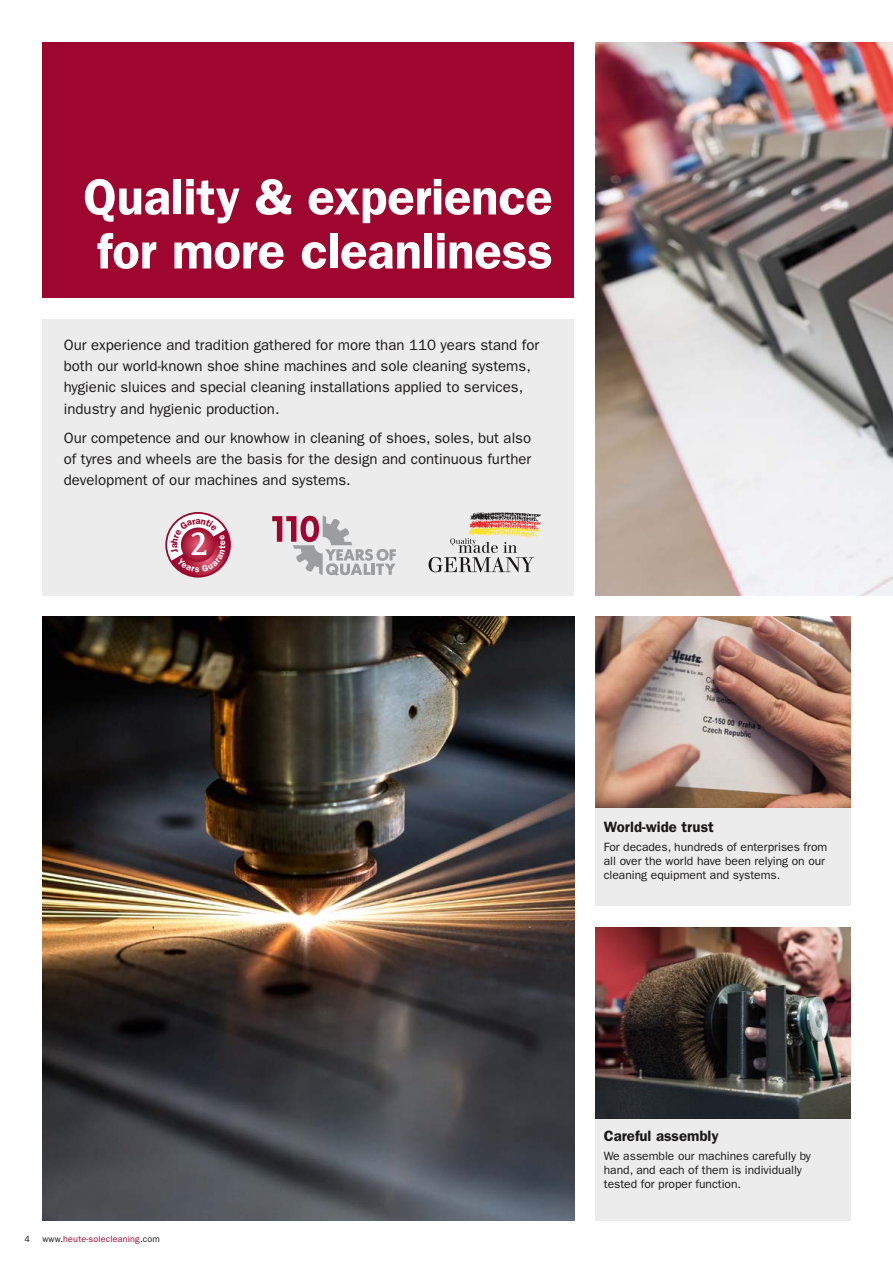
<style>
.page{position:relative;width:893px;height:1263px;background:#fff}
.page>*{position:absolute;margin:0;border:0;box-sizing:border-box;transform-origin:0 0}
.t1{font:600 51px/54px "ITC Franklin Gothic Std";letter-spacing:-.01em;color:#fff}
.t2{font:700 34.05px "Scala Caps";color:#fff}
.t3{font:15px/21px "ITC Franklin Gothic Std";color:#1a1817}
.t4{font:600 15px "ITC Franklin Gothic Std";color:#1a1817}
.t5{font:12px/14.2px "ITC Franklin Gothic Std";color:#1a1817}
.t6{font:600 9.6px "ITC Franklin Gothic Std";color:#9e062f}
.t7{font:9px "ITC Franklin Gothic Std";letter-spacing:.02em;color:#9e062f}
.t8{font:9px "ITC Franklin Gothic Std";color:#1a1817}
.s1{color:#1a1817}
</style>
<div class="page">
<img style="left:595px;top:43px;width:298px;height:552px">
<img style="left:595px;top:927px;width:255px;height:191px">
<img style="left:595px;top:617px;width:255px;height:191px">
<img style="left:43px;top:617px;width:531px;height:603px">
<div style="left:43px;top:43px;width:531px;height:255px;background:#9e062f"></div>
<div style="left:43px;top:319px;width:531px;height:276px;background:#ececed"></div>
<div style="left:595px;top:1118px;width:255px;height:102px;background:#ececed"></div>
<div style="left:595px;top:808px;width:255px;height:98px;background:#ececed"></div>
<svg style="left:272px;top:516px;width:124px;height:59px"></svg>
<img style="left:469px;top:512px;width:73px;height:7px">
<img style="left:468px;top:519px;width:73px;height:8px">
<img style="left:467px;top:527px;width:73px;height:11px">
<svg style="left:428px;top:538px;width:106px;height:34px"></svg>
<svg style="left:166px;top:513px;width:64px;height:64px"></svg>
<div style="left:165px;top:512px;width:66px;height:66px;border:2px solid #9e062f;border-radius:50%"></div>
<svg style="left:171px;top:519px;width:59px;height:58px;background:#cb6f85"></svg>
<h1 class="t1" style="left:83px;top:170px;width:471px">Quality &amp; experience for more cleanliness</h1>
<p class="t3" style="left:64px;top:335px;width:477px">Our experience and tradition gathered for more than 110 years stand for both our world-known shoe shine machines and sole cleaning systems, hygienic sluices and special cleaning installations applied to services, industry and hygienic production.</p>
<p class="t3" style="left:64px;top:427px;width:469px;text-align:justify">Our competence and our knowhow in cleaning of shoes, soles, but also of tyres and wheels are the basis for the design and continuous further development of our machines and systems.</p>
<p class="t6" style="left:196px;top:515px;width:7px">a</p>
<h2 class="t2" style="left:190px;top:525px;width:19px">2</h2>
<p class="t8" style="left:24px;top:1233px;width:7px">4</p>
<p class="t7" style="left:43px;top:1233px;width:119px"><span class="s1">www.</span>heute-solecleaning<span class="s1">.com</span></p>
<p class="t4" style="left:604px;top:818px;width:112px">World-wide trust</p>
<p class="t5" style="left:604px;top:840px;width:225px">For decades, hundreds of enterprises from all over the world have been relying on our cleaning equipment and systems.</p>
<p class="t4" style="left:604px;top:1127px;width:116px">Careful assembly</p>
<p class="t5" style="left:604px;top:1149px;width:209px">We assemble our machines carefully by hand, and each of them is individually tested for proper function.</p>
</div>
